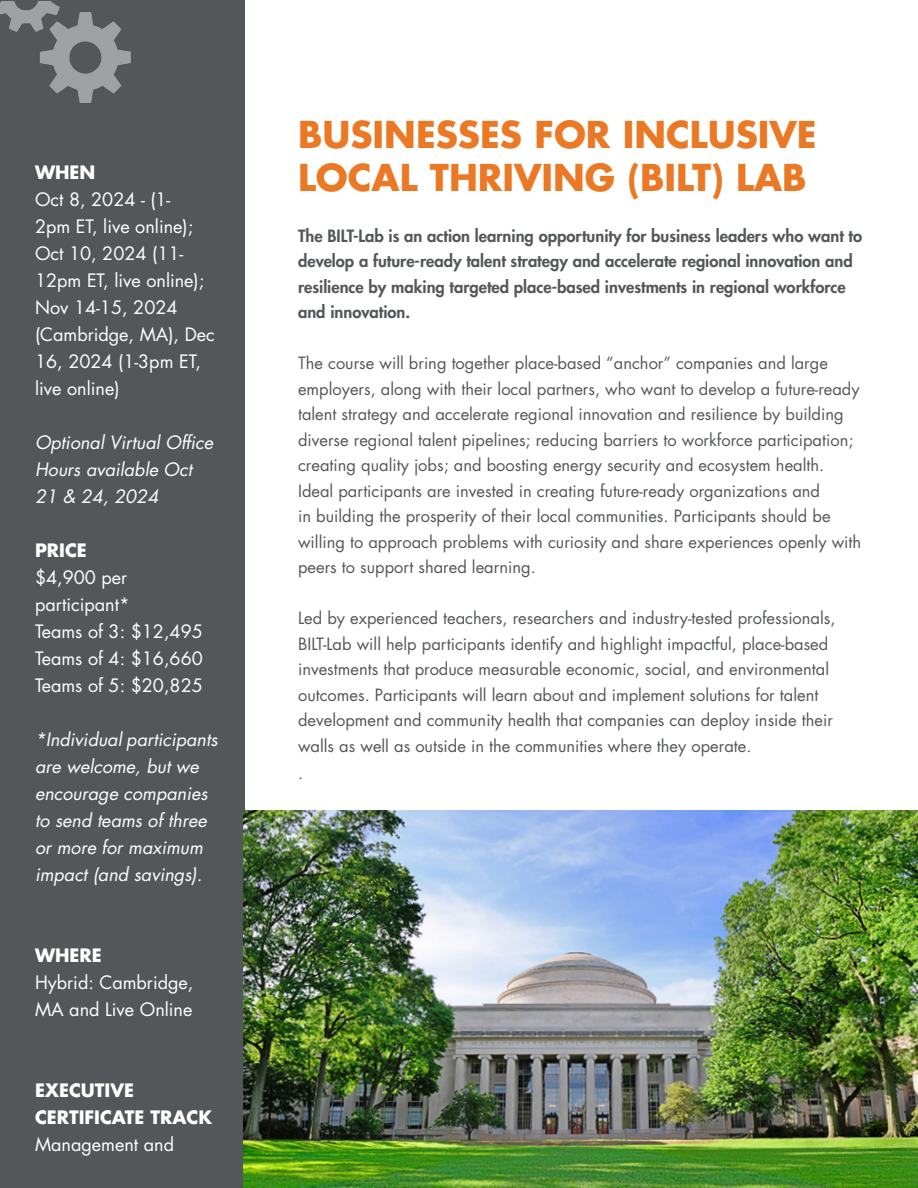
<style>
.page{position:relative;width:918px;height:1188px;background:#fff}
.page>*{position:absolute;margin:0;border:0;box-sizing:border-box;transform-origin:0 0}
.t1{font:700 36px/43.2px "Futura Std";color:#ea7824}
.t2{font:18px/27px "Futura Std";color:#fff}
.t3{font:italic 18px/27px "Futura Std";color:#fff}
.t4{font:700 18px/27px "Futura Std";color:#fff}
.t5{font:16.5px/25.5px "Futura Std";color:#545759}
.t6{font:800 16.5px/25.5px "Futura Std";color:#545759}
</style>
<div class="page">
<div style="left:0;top:0;width:245px;height:1188px;background:#545759"></div>
<img style="left:243px;top:810px;width:675px;height:378px">
<img style="left:0;top:2px;width:148px;height:116px">
<p class="t4" style="left:35px;top:159px;width:62px">WHEN</p>
<p class="t2" style="left:35px;top:186px;width:181px">Oct 8, 2024 - (1-<br>2pm ET, live online);<br>Oct 10, 2024 (11-<br>12pm ET, live online);<br>Nov 14-15, 2024 (Cambridge, MA), Dec<br>16, 2024 (1-3pm ET, live online)</p>
<p class="t3" style="left:35px;top:429px;width:180px">Optional Virtual Office<br>Hours available Oct<br>21 &amp; 24, 2024</p>
<p class="t4" style="left:35px;top:537px;width:53px">PRICE</p>
<p class="t2" style="left:35px;top:564px;width:169px">$4,900 per participant*<br>Teams of 3: $12,495<br>Teams of 4: $16,660<br>Teams of 5: $20,825</p>
<p class="t3" style="left:35px;top:726px;width:184px">*Individual participants are welcome, but we encourage companies to send teams of three or more for maximum impact (and savings).</p>
<p class="t4" style="left:35px;top:942px;width:68px">WHERE</p>
<p class="t2" style="left:35px;top:969px;width:160px">Hybrid: Cambridge,<br>MA and Live Online</p>
<p class="t4" style="left:35px;top:1077px;width:178px">EXECUTIVE<br>CERTIFICATE TRACK</p>
<p class="t2" style="left:35px;top:1131px;width:140px">Management and</p>
<h1 class="t1" style="left:298px;top:112px;width:520px">BUSINESSES FOR INCLUSIVE<br>LOCAL THRIVING (BILT) LAB</h1>
<p class="t6" style="left:298px;top:223px;width:566px">The BILT-Lab is an action learning opportunity for business leaders who want to develop a future-ready talent strategy and accelerate regional innovation and resilience by making targeted place-based investments in regional workforce and innovation.</p>
<p class="t5" style="left:298px;top:351px;width:565px">The course will bring together place-based “anchor” companies and large employers, along with their local partners, who want to develop a future-ready talent strategy and accelerate regional innovation and resilience by building diverse regional talent pipelines; reducing barriers to workforce participation; creating quality jobs; and boosting energy security and ecosystem health.<br>Ideal participants are invested in creating future-ready organizations and<br>in building the prosperity of their local communities. Participants should be willing to approach problems with curiosity and share experiences openly with peers to support shared learning.</p>
<p class="t5" style="left:298px;top:606px;width:539px">Led by experienced teachers, researchers and industry-tested professionals, BILT-Lab will help participants identify and highlight impactful, place-based investments that produce measurable economic, social, and environmental outcomes. Participants will learn about and implement solutions for talent development and community health that companies can deploy inside their walls as well as outside in the communities where they operate.</p>
<p class="t5" style="left:298px;top:760px;width:7px">.</p>
</div>
